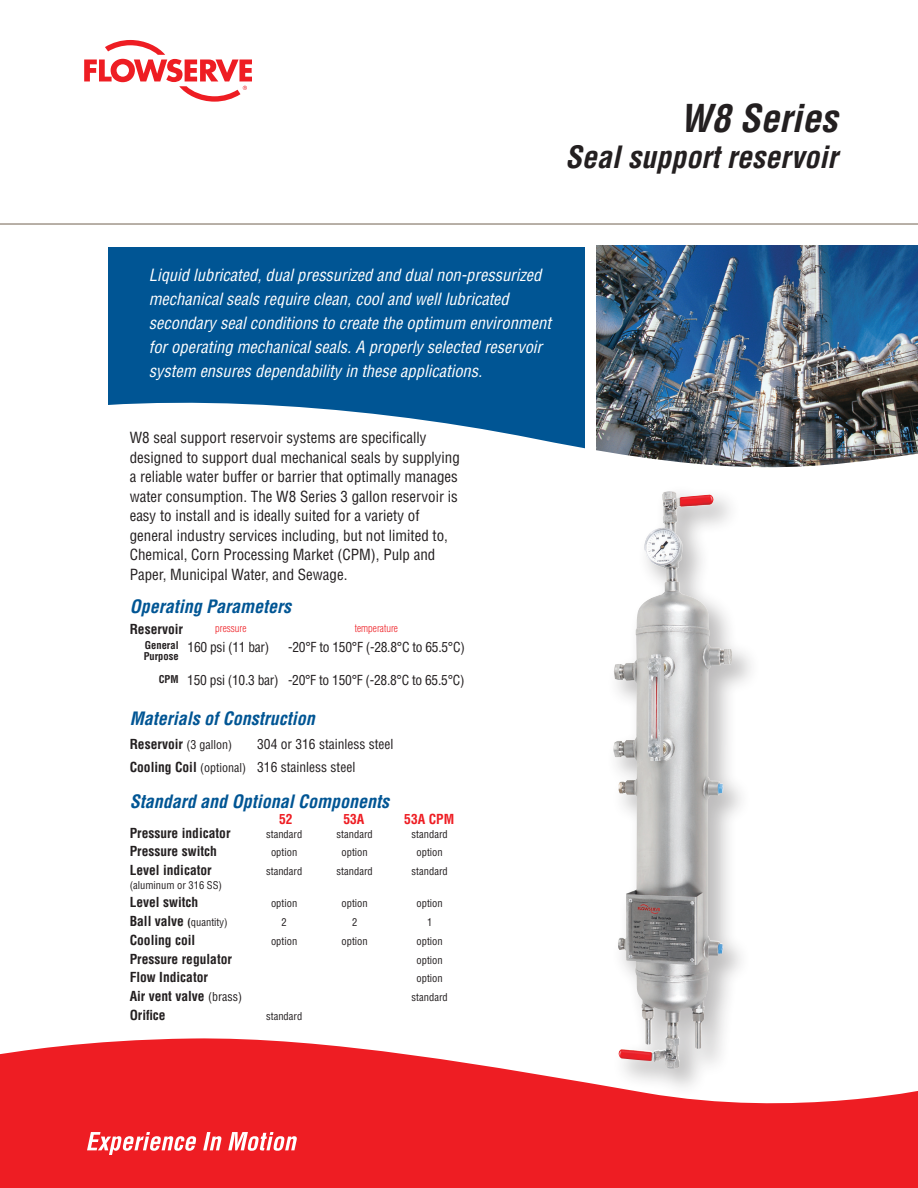
<style>
.page{position:relative;width:918px;height:1188px;background:#fff}
.page>*{position:absolute;margin:0;border:0;box-sizing:border-box;transform-origin:0 0}
.t1{font:italic 700 condensed 37.5px "Helvetica LT Std";color:#231f20}
.t2{font:italic 700 condensed 30px "Helvetica LT Std";color:#231f20}
.t3{font:italic 700 condensed 18px "Helvetica LT Std";color:#005594}
.t4{font:italic condensed 16.5px/24px "Helvetica LT Std";color:#fff}
.t5{font:condensed 15px/19.5px "Helvetica LT Std";color:#231f20}
.t6{font:700 condensed 13.5px "Helvetica LT Std";color:#231f20}
.t7{font:condensed 13.5px "Helvetica LT Std";letter-spacing:-.02em;color:#231f20}
.t8{font:condensed 13.5px/23.5px "Helvetica LT Std";color:#231f20}
.t9{font:700 condensed 13.5px "Helvetica LT Std";color:#ee1d23}
.t10{font:condensed 10.5px "Helvetica LT Std";color:#231f20}
.t11{font:300 condensed 10.5px "Helvetica LT Std";color:#ee1d23}
.t12{font:700 condensed 10.5px/10.5px "Helvetica LT Std";color:#231f20}
.s1{font-weight:400;font-size:12px}
.s2{font-weight:700}
.s3{font-size:12px}
.s4{font-size:10.5px}
.s5{font-weight:400;font-size:10.5px}
</style>
<div class="page">
<div style="left:108px;top:247px;width:477px;height:289px;background:#005594"></div>
<img style="left:597px;top:245px;width:321px;height:157px">
<svg style="left:0;top:1038px;width:918px;height:150px;background:#f03f44"></svg>
<svg style="left:87px;top:1132px;width:110px;height:23px"></svg>
<svg style="left:203px;top:1132px;width:19px;height:18px"></svg>
<svg style="left:228px;top:1132px;width:69px;height:19px"></svg>
<hr style="left:0;top:223px;width:918px;height:2px;background:#a1968b">
<svg style="left:84px;top:40px;width:168px;height:62px"></svg>
<svg style="left:108px;top:402px;width:810px;height:134px;fill:#fff"></svg>
<div style="left:603px;top:481px;width:155px;height:614px;background:#231f20;opacity:.3"></div>
<img style="left:613px;top:492px;width:54px;height:552px">
<h1 class="t1" style="left:680px;top:95px;width:159px">W8 Series</h1>
<h2 class="t2" style="left:565px;top:138px;width:274px">Seal support reservoir</h2>
<p class="t4" style="left:149px;top:263px;width:404px">Liquid lubricated, dual pressurized and dual non-pressurized mechanical seals require clean, cool and well lubricated secondary seal conditions to create the optimum environment for operating mechanical seals. A properly selected reservoir system ensures dependability in these applications.</p>
<p class="t5" style="left:130px;top:428px;width:332px">W8 seal support reservoir systems are specifically designed to support dual mechanical seals by supplying a reliable water buffer or barrier that optimally manages water consumption. The W8 Series 3 gallon reservoir is easy to install and is ideally suited for a variety of general industry services including, but not limited to, Chemical, Corn Processing Market (CPM), Pulp and Paper, Municipal Water, and Sewage.</p>
<p class="t3" style="left:130px;top:595px;width:163px">Operating Parameters</p>
<p class="t12" style="left:144px;top:640px;width:36px">General<br>Purpose</p>
<p class="t12" style="left:159px;top:674px;width:21px">CPM</p>
<p class="t6" style="left:130px;top:621px;width:55px">Reservoir</p>
<p class="t11" style="left:215px;top:621px;width:33px">pressure</p>
<p class="t11" style="left:355px;top:621px;width:45px">temperature</p>
<p class="t7" style="left:188px;top:639px;width:83px">160 psi (11 bar)</p>
<p class="t7" style="left:288px;top:639px;width:178px">-20°F to 150°F (-28.8°C to 65.5°C)</p>
<p class="t7" style="left:187px;top:672px;width:279px">150 psi (10.3 bar) -20°F to 150°F (-28.8°C to 65.5°C)</p>
<p class="t3" style="left:130px;top:707px;width:187px">Materials of Construction</p>
<p class="t6" style="left:130px;top:735px;width:104px">Reservoir <span class="s1">(3 gallon)</span></p>
<p class="t8" style="left:130px;top:732px;width:265px;text-indent:127px">304 or 316 stainless steel<br><span class="s2">Cooling Coil</span> <span class="s3">(optional)</span> 316 stainless steel</p>
<p class="t3" style="left:130px;top:790px;width:261px">Standard and Optional Components</p>
<p class="t9" style="left:279px;top:811px;width:15px">52</p>
<p class="t9" style="left:343px;top:811px;width:23px">53A</p>
<p class="t9" style="left:404px;top:811px;width:51px">53A CPM</p>
<p class="t6" style="left:130px;top:824px;width:102px">Pressure indicator</p>
<p class="t10" style="left:266px;top:827px;width:38px">standard</p>
<p class="t10" style="left:337px;top:827px;width:38px">standard</p>
<p class="t10" style="left:412px;top:827px;width:38px">standard</p>
<p class="t6" style="left:130px;top:843px;width:89px">Pressure switch</p>
<p class="t10" style="left:271px;top:846px;width:28px">option</p>
<p class="t10" style="left:342px;top:846px;width:28px">option</p>
<p class="t10" style="left:417px;top:846px;width:28px">option</p>
<p class="t6" style="left:130px;top:862px;width:84px">Level indicator</p>
<p class="t10" style="left:266px;top:865px;width:38px">standard</p>
<p class="t10" style="left:337px;top:865px;width:38px">standard</p>
<p class="t10" style="left:412px;top:865px;width:38px">standard</p>
<p class="t10" style="left:130px;top:878px;width:94px">(aluminum or 316 SS)</p>
<p class="t6" style="left:130px;top:894px;width:70px">Level switch</p>
<p class="t10" style="left:271px;top:897px;width:28px">option</p>
<p class="t10" style="left:342px;top:897px;width:28px">option</p>
<p class="t10" style="left:417px;top:897px;width:28px">option</p>
<p class="t6" style="left:130px;top:913px;width:99px">Ball valve <span class="s4">(</span><span class="s5">quantity)</span></p>
<p class="t10" style="left:282px;top:916px;width:7px">2</p>
<p class="t10" style="left:352px;top:916px;width:7px">2</p>
<p class="t10" style="left:427px;top:916px;width:7px">1</p>
<p class="t6" style="left:130px;top:932px;width:67px">Cooling coil</p>
<p class="t10" style="left:271px;top:934px;width:28px">option</p>
<p class="t10" style="left:342px;top:934px;width:28px">option</p>
<p class="t10" style="left:417px;top:934px;width:28px">option</p>
<p class="t6" style="left:130px;top:950px;width:104px">Pressure regulator</p>
<p class="t10" style="left:417px;top:953px;width:28px">option</p>
<p class="t6" style="left:130px;top:969px;width:80px">Flow Indicator</p>
<p class="t10" style="left:417px;top:972px;width:28px">option</p>
<p class="t6" style="left:130px;top:988px;width:114px">Air vent valve <span class="s1">(brass)</span></p>
<p class="t10" style="left:412px;top:991px;width:38px">standard</p>
<p class="t6" style="left:130px;top:1007px;width:37px">Orifice</p>
<p class="t10" style="left:266px;top:1009px;width:38px">standard</p>
</div>
